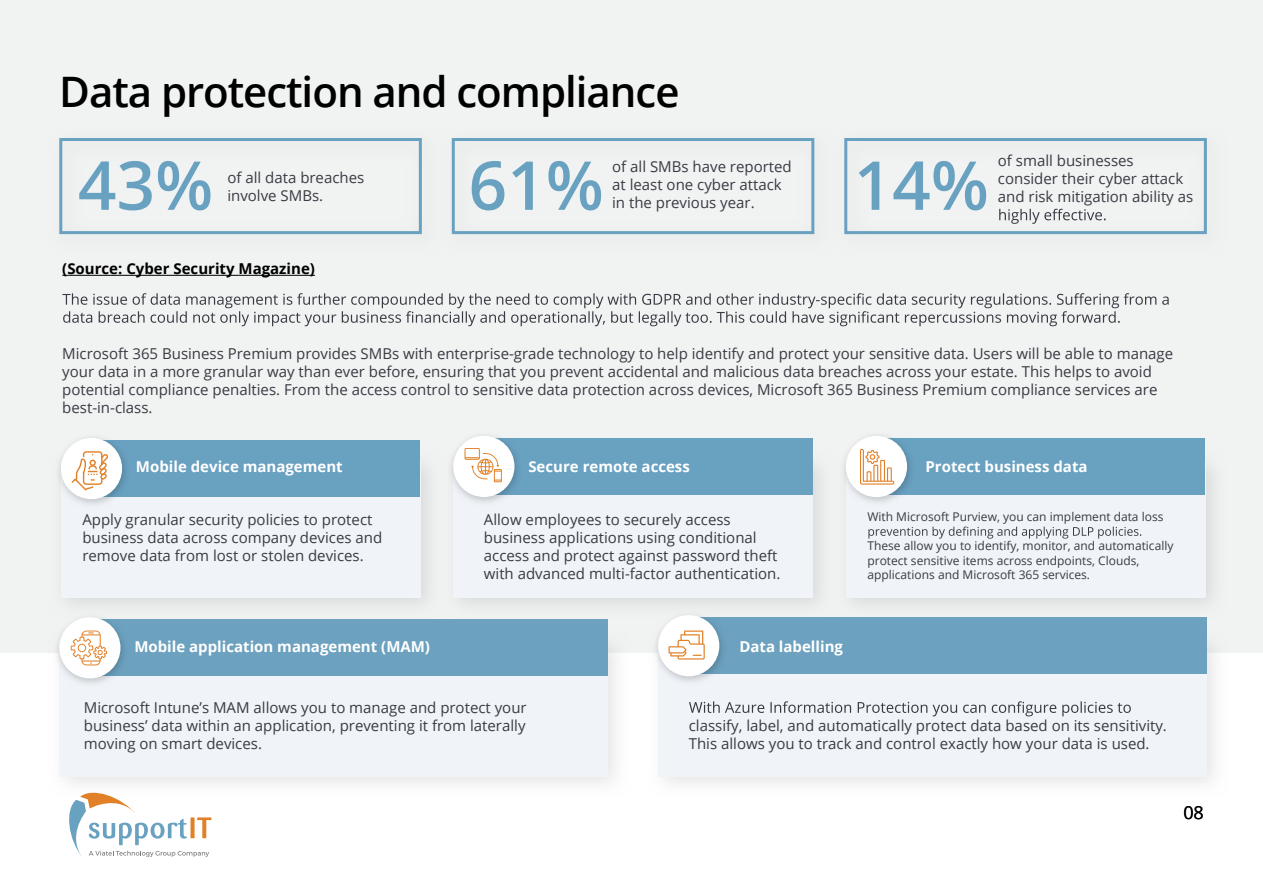
<style>
.page{position:relative;width:1263px;height:893px;background:#fff}
.page>*{position:absolute;margin:0;border:0;box-sizing:border-box;transform-origin:0 0}
.t1{font:600 67.5px "Open Sans";color:#69a1c1}
.t2{font:600 42px "Open Sans";letter-spacing:-.025em;color:#000}
.t3{font:18px "Open Sans";color:#000}
.t4{font:15px/18px "Open Sans";color:#383b43}
.t5{font:700 15px "Open Sans";color:#fff}
.t6{font:700 15px "Open Sans";color:#000}
.t7{font:12px/14.4px "Open Sans";color:#383b43}
</style>
<div class="page">
<div style="left:0;top:0;width:1263px;height:652px;background:#f1f2f2"></div>
<div style="left:59px;top:138px;width:363px;height:96px;border:3px solid #69a1c1"></div>
<div style="left:452px;top:138px;width:362px;height:96px;border:3px solid #69a1c1"></div>
<div style="left:844px;top:138px;width:363px;height:96px;border:3px solid #69a1c1"></div>
<svg style="left:999px;top:209px;width:107px;height:15px"></svg>
<div style="left:49px;top:449px;width:393px;height:170px;background:#eceded"></div>
<div style="left:61px;top:461px;width:359px;height:136px;background:#f0f4f8"></div>
<div style="left:442px;top:449px;width:393px;height:170px;background:#eceded"></div>
<div style="left:453px;top:461px;width:360px;height:136px;background:#f0f4f8"></div>
<div style="left:834px;top:449px;width:393px;height:170px;background:#eceded"></div>
<div style="left:846px;top:461px;width:359px;height:136px;background:#f0f4f8"></div>
<div style="left:91px;top:440px;width:329px;height:57px;background:#69a1c1"></div>
<svg style="left:59px;top:437px;width:67px;height:68px"></svg>
<div style="left:61px;top:438px;width:61px;height:61px;background:#fff;border-radius:50%"></div>
<div style="left:484px;top:438px;width:329px;height:57px;background:#69a1c1"></div>
<svg style="left:452px;top:436px;width:66px;height:67px"></svg>
<div style="left:453px;top:436px;width:61px;height:61px;background:#fff;border-radius:50%"></div>
<div style="left:876px;top:438px;width:329px;height:57px;background:#69a1c1"></div>
<svg style="left:844px;top:435px;width:67px;height:68px"></svg>
<div style="left:846px;top:436px;width:61px;height:61px;background:#fff;border-radius:50%"></div>
<svg style="left:868px;top:526px;width:273px;height:13px"></svg>
<svg style="left:62px;top:293px;width:1107px;height:33px"></svg>
<hr style="left:62px;top:275px;width:253px;height:1px;background:#000">
<div style="left:48px;top:629px;width:582px;height:169px;background:#f8f8f8"></div>
<div style="left:59px;top:640px;width:549px;height:136px;background:#f0f4f8"></div>
<div style="left:647px;top:629px;width:582px;height:169px;background:#f9f9f9"></div>
<div style="left:658px;top:640px;width:549px;height:136px;background:#f0f4f8"></div>
<div style="left:90px;top:620px;width:518px;height:56px;background:#6ca1bf"></div>
<svg style="left:54px;top:619px;width:75px;height:65px"></svg>
<div style="left:59px;top:617px;width:61px;height:61px;background:#fff;border-radius:50%"></div>
<div style="left:697px;top:617px;width:510px;height:57px;background:#6ca1bf"></div>
<svg style="left:652px;top:618px;width:71px;height:64px"></svg>
<div style="left:658px;top:615px;width:61px;height:61px;background:#fff;border-radius:50%"></div>
<svg style="left:689px;top:701px;width:442px;height:15px"></svg>
<svg style="left:72px;top:451px;width:36px;height:39px"></svg>
<svg style="left:71px;top:630px;width:36px;height:35px"></svg>
<svg style="left:668px;top:630px;width:37px;height:29px"></svg>
<svg style="left:464px;top:448px;width:38px;height:34px"></svg>
<svg style="left:860px;top:449px;width:34px;height:36px"></svg>
<svg style="left:69px;top:792px;width:142px;height:65px"></svg>
<p class="t2" style="left:59px;top:62px;width:622px">Data protection and compliance</p>
<p class="t4" style="left:227px;top:168px;width:138px">of all data breaches involve SMBs.</p>
<p class="t4" style="left:612px;top:157px;width:181px">of all SMBs have reported at least one cyber attack in the previous year.</p>
<p class="t4" style="left:998px;top:151px;width:197px">of small businesses consider their cyber attack and risk mitigation ability as</p>
<p class="t1" style="left:78px;top:139px;width:137px">43%</p>
<p class="t1" style="left:469px;top:139px;width:137px">61%</p>
<p class="t1" style="left:854px;top:139px;width:137px">14%</p>
<p class="t6" style="left:62px;top:258px;width:254px">(Source: Cyber Security Magazine)</p>
<p class="t4" style="left:62px;top:344px;width:1112px">Microsoft 365 Business Premium provides SMBs with enterprise-grade technology to help identify and protect your sensitive data. Users will be able to manage your data in a more granular way than ever before, ensuring that you prevent accidental and malicious data breaches across your estate. This helps to avoid potential compliance penalties. From the access control to sensitive data protection across devices, Microsoft 365 Business Premium compliance services are best-in-class.</p>
<p class="t5" style="left:136px;top:456px;width:208px">Mobile device management</p>
<p class="t5" style="left:528px;top:456px;width:163px">Secure remote access</p>
<p class="t5" style="left:925px;top:456px;width:164px">Protect business data</p>
<p class="t4" style="left:82px;top:510px;width:301px">Apply granular security policies to protect business data across company devices and remove data from lost or stolen devices.</p>
<p class="t4" style="left:484px;top:510px;width:298px">Allow employees to securely access business applications using conditional access and protect against password theft with advanced multi-factor authentication.</p>
<p class="t7" style="left:867px;top:509px;width:298px">With Microsoft Purview, you can implement data loss</p>
<p class="t7" style="left:867px;top:538px;width:307px">These allow you to identify, monitor, and automatically protect sensitive items across endpoints, Clouds, applications and Microsoft 365 services.</p>
<p class="t5" style="left:134px;top:635px;width:297px">Mobile application management (MAM)</p>
<p class="t4" style="left:84px;top:698px;width:444px;text-align:justify">Microsoft Intune’s MAM allows you to manage and protect your business’ data within an application, preventing it from laterally moving on smart devices.</p>
<p class="t5" style="left:739px;top:636px;width:105px">Data labelling</p>
<p class="t4" style="left:689px;top:716px;width:480px">classify, label, and automatically protect data based on its sensitivity.<br>This allows you to track and control exactly how your data is used.</p>
<p class="t3" style="left:1183px;top:800px;width:22px">08</p>
</div>
